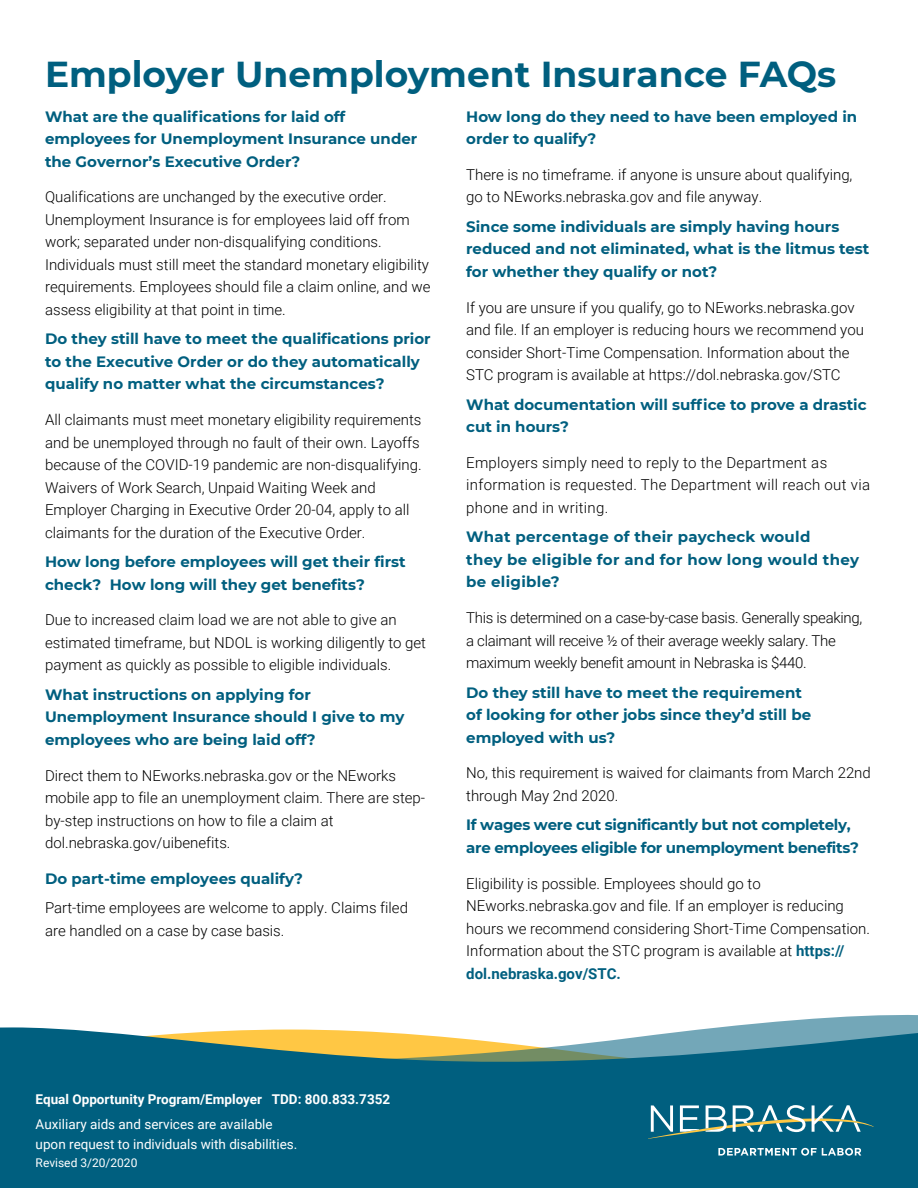
<style>
.page{position:relative;width:918px;height:1188px;background:#fff}
.page>*{position:absolute;margin:0;border:0;box-sizing:border-box;transform-origin:0 0}
.t1{font:700 36px "Montserrat";color:#005f7f}
.Body_Copy{font:300 15px/22.5px "Roboto";color:#000}
.Body_Copy-2{font:700 15px/22.5px "Montserrat";color:#005f7f}
.Body_Copy-3{font:300 15px/22.5px "Roboto";letter-spacing:-.02em;color:#000}
.Body_Copy-4{font:300 15px/22.5px "Roboto";letter-spacing:.02em;color:#000}
.Body_Copy-5{font:700 15px/22.5px "Montserrat";letter-spacing:-.02em;color:#005f7f}
.Body_Copy-6{font:700 15px/22.5px "Montserrat";letter-spacing:.02em;color:#005f7f}
.t2{font:700 13.5px/24.8px "Roboto";color:#fff}
.t3{font:13.5px "Roboto";color:#fff}
.t4{font:12px "Roboto";color:#fff}
.s1{font-family:"Montserrat";font-weight:700;color:#005f7f}
.s2{font-weight:700;color:#005f7f}
.s3{font-weight:400}
</style>
<div class="page">
<svg style="left:723px;top:1015px;width:195px;height:12px;fill:#73a7b8"></svg>
<svg style="left:0;top:1027px;width:918px;height:161px;background:#1b6d83"></svg>
<svg style="left:648px;top:1105px;width:226px;height:34px;background:#408494"></svg>
<svg style="left:718px;top:1148px;width:143px;height:8px"></svg>
<p class="t1" style="left:45px;top:48px;width:793px">Employer Unemployment Insurance FAQs</p>
<p class="Body_Copy-2" style="left:45px;top:104px;width:374px">What are the qualifications for laid off employees for Unemployment Insurance under the Governor’s Executive Order?</p>
<p class="Body_Copy" style="left:45px;top:185px;width:387px">Qualifications are unchanged by the executive order.<br>Unemployment Insurance is for employees laid off from work; separated under non-disqualifying conditions.<br>Individuals must still meet the standard monetary eligibility requirements. Employees should file a claim online, and we assess eligibility at that point in time.</p>
<p class="Body_Copy-2" style="left:45px;top:327px;width:387px">Do they still have to meet the qualifications prior to the Executive Order or do they automatically qualify no matter what the circumstances?</p>
<p class="Body_Copy" style="left:45px;top:408px;width:378px">All claimants must meet monetary eligibility requirements and be unemployed through no fault of their own. Layoffs because of the COVID-19 pandemic are non-disqualifying.<br>Waivers of Work Search, Unpaid Waiting Week and Employer Charging in Executive Order 20-04, apply to all claimants for the duration of the Executive Order.</p>
<p class="Body_Copy-2" style="left:45px;top:550px;width:362px">How long before employees will get their first check? How long will they get benefits?</p>
<p class="Body_Copy" style="left:45px;top:608px;width:383px">Due to increased claim load we are not able to give an estimated timeframe, but NDOL is working diligently to get payment as quickly as possible to eligible individuals.</p>
<p class="Body_Copy-2" style="left:45px;top:682px;width:361px">What instructions on applying for<br>Unemployment Insurance should I give to my employees who are being laid off?</p>
<p class="Body_Copy" style="left:45px;top:763px;width:382px">Direct them to NEworks.nebraska.gov or the NEworks mobile app to file an unemployment claim. There are step&shy;by-step instructions on how to file a claim at dol.nebraska.gov/uibenefits.</p>
<p class="Body_Copy" style="left:45px;top:864px;width:365px;line-height:29.2px"><span class="s1">Do part-time employees qualify?<br></span>Part-time employees are welcome to apply. Claims filed</p>
<p class="Body_Copy" style="left:45px;top:919px;width:241px">are handled on a case by case basis.</p>
<p class="Body_Copy-2" style="left:466px;top:104px;width:393px">How long do they need to have been employed in order to qualify?</p>
<p class="Body_Copy" style="left:466px;top:163px;width:388px">There is no timeframe. if anyone is unsure about qualifying, go to NEworks.nebraska.gov and file anyway.</p>
<p class="Body_Copy-2" style="left:466px;top:214px;width:405px">Since some individuals are simply having hours reduced and not eliminated, what is the litmus test for whether they qualify or not?</p>
<p class="Body_Copy" style="left:466px;top:295px;width:399px">If you are unsure if you qualify, go to NEworks.nebraska.gov and file. If an employer is reducing hours we recommend you consider Short-Time Compensation. Information about the STC program is available at https://dol.nebraska.gov/STC</p>
<p class="Body_Copy-2" style="left:466px;top:392px;width:402px">What documentation will suffice to prove a drastic cut in hours?</p>
<p class="Body_Copy-4" style="left:466px;top:451px;width:405px">Employers simply need to reply to the Department as information is requested. The Department will reach out via phone and in writing.</p>
<p class="Body_Copy-6" style="left:466px;top:525px;width:394px">What percentage of their paycheck would<br>they be eligible for and for how long would they be eligible?</p>
<p class="Body_Copy-3" style="left:466px;top:606px;width:398px">This is determined on a case-by-case basis. Generally speaking, a claimant will receive ½ of their average weekly salary. The maximum weekly benefit amount in Nebraska is $440.</p>
<p class="Body_Copy-2" style="left:466px;top:680px;width:346px">Do they still have to meet the requirement of looking for other jobs since they’d still be employed with us?</p>
<p class="Body_Copy" style="left:466px;top:761px;width:406px">No, this requirement is waived for claimants from March 22nd through May 2nd 2020.</p>
<p class="Body_Copy-5" style="left:466px;top:813px;width:394px">If wages were cut significantly but not completely, are employees eligible for unemployment benefits?</p>
<p class="Body_Copy" style="left:466px;top:871px;width:405px">Eligibility is possible. Employees should go to NEworks.nebraska.gov and file. If an employer is reducing hours we recommend considering Short-Time Compensation.<br>Information about the STC program is available at <span class="s2">https:// dol.nebraska.gov/STC.</span></p>
<p class="t2" style="left:36px;top:1086px;width:356px">Equal Opportunity Program/Employer TDD: 800.833.7352<br><span class="s3">Auxiliary aids and services are available</span></p>
<p class="t3" style="left:36px;top:1134px;width:263px">upon request to individuals with disabilities.</p>
<p class="t4" style="left:36px;top:1154px;width:103px">Revised 3/20/2020</p>
</div>
